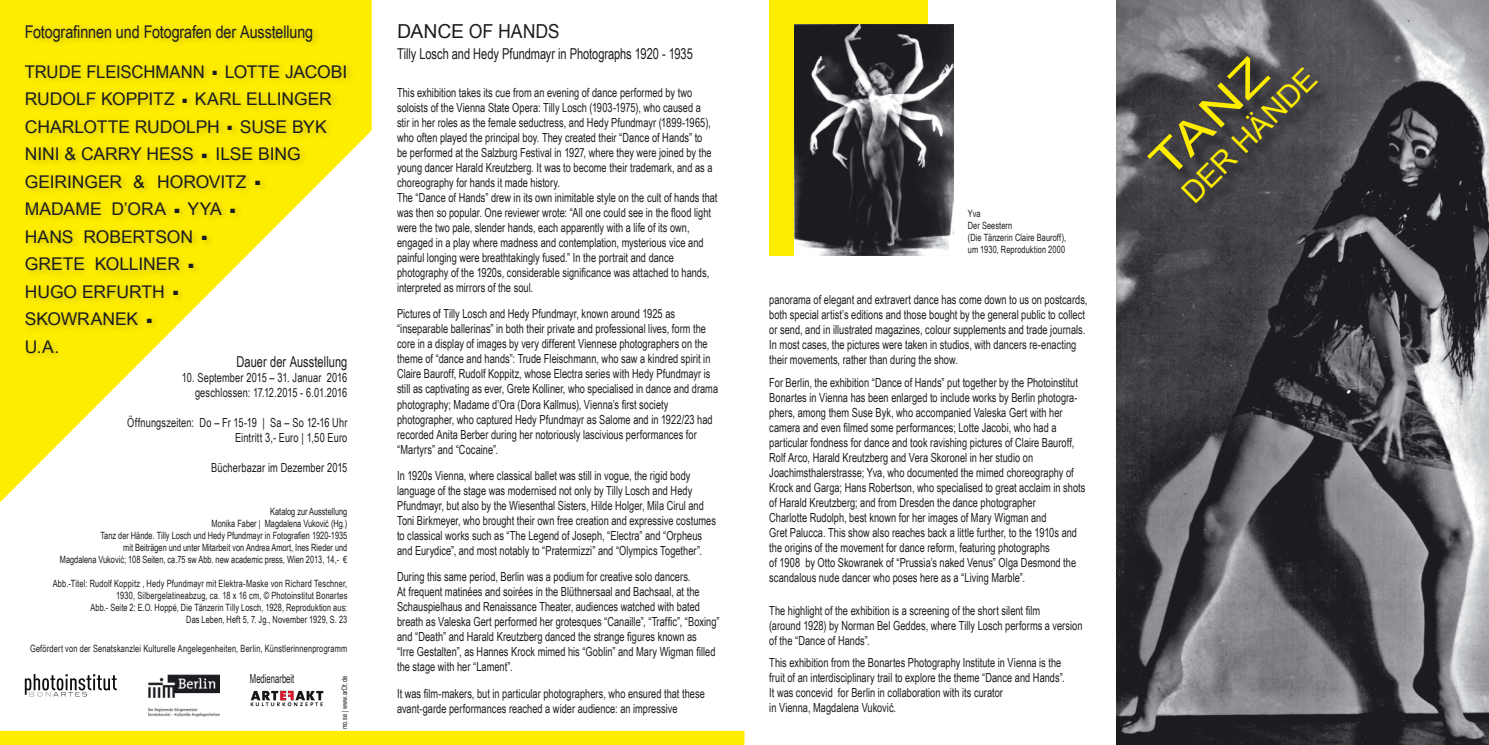
<style>
.page{position:relative;width:1489px;height:745px;background:#fff}
.page>*{position:absolute;margin:0;border:0;box-sizing:border-box;transform-origin:0 0}
.t1{font:45px "Dok Champa";color:#1b1c20}
.t2{font:45px "Dok Champa";color:#ffed00;scale:1.25 1}
.t3{font:45px "Dok Champa";color:#1b1c20;scale:.9 1}
.t4{font:30px "Dok Champa";color:#ffed00}
.t5{font:19.25px "Dok Champa";color:#1b1c20}
.t6{font:19.25px "Dok Champa";color:#1b1c20;scale:.91 1}
.t7{font:17.5px "Dok Champa";letter-spacing:-.005em;color:#1b1c20}
.t8{font:17.5px "Arial Narrow";letter-spacing:-.005em;color:#1b1c20}
.t9{font:17.5px "Dok Champa";letter-spacing:-.005em;color:#1b1c20;scale:.95 1}
.t10{font:15px "Arial Narrow";letter-spacing:-.005em;color:#1b1c20;scale:.9 1}
.t11{font:12.5px/15px "Arial Narrow";letter-spacing:.005em;color:#1b1c20;scale:.9 1}
.t12{font:12.5px "Arial Narrow";letter-spacing:.005em;color:#1b1c20;scale:.75 1}
.t13{font:10px/12px "Arial Narrow";letter-spacing:.01em;color:#1b1c20;text-align:right;scale:.9 1}
.t14{font:7.5px "Arial Narrow";letter-spacing:.02em;color:#1b1c20;scale:.9 1}
</style>
<div class="page">
<img style="left:1116px;top:0;width:372px;height:744px">
<svg style="left:0;top:0;width:371px;height:502px"></svg>
<svg style="left:371px;top:0;width:1px;height:131px"></svg>
<div style="left:1148px;top:57px;width:183px;height:160px;background:#1b1c20;opacity:.75"></div>
<div style="left:769px;top:0;width:159px;height:255px;background:#ffed00"></div>
<img style="left:794px;top:25px;width:159px;height:230px">
<svg style="left:0;top:730px;width:744px;height:14px"></svg>
<svg style="left:25px;top:674px;width:92px;height:22px"></svg>
<img style="left:148px;top:674px;width:71px;height:41px">
<img style="left:250px;top:690px;width:74px;height:16px">
<div style="left:21px;top:21px;width:333px;height:341px;background:#1b1c20;opacity:.25"></div>
<h3 class="t8" style="left:25px;top:19px;width:290px">Fotografinnen und Fotografen der Ausstellung</h3>
<h3 class="t9" style="left:25px;top:58px;width:166px">TRUDE FLEISCH MANN</h3>
<h1 class="t3" style="left:209px;top:26px;width:14px">.</h1>
<h3 class="t7" style="left:225px;top:58px;width:34px">LOTTE</h3>
<h3 class="t7" style="left:285px;top:58px;width:64px">JACOBI</h3>
<h3 class="t7" style="left:25px;top:86px;width:140px">RUDOLF KOPPITZ</h3>
<h1 class="t3" style="left:179px;top:53px;width:14px">.</h1>
<h3 class="t7" style="left:195px;top:86px;width:126px">KARL ELLINGER</h3>
<h3 class="t7" style="left:25px;top:113px;width:26px">CHAR</h3>
<h3 class="t7" style="left:75px;top:113px;width:34px">LOTTE</h3>
<h3 class="t7" style="left:135px;top:113px;width:84px">RUDOLPH</h3>
<h1 class="t3" style="left:224px;top:81px;width:14px">.</h1>
<h3 class="t7" style="left:240px;top:113px;width:88px">SUSE BYK</h3>
<h3 class="t7" style="left:25px;top:141px;width:82px">NINI &amp; CARR</h3>
<h3 class="t7" style="left:130px;top:141px;width:65px">Y HESS</h3>
<h1 class="t1" style="left:198px;top:108px;width:14px">.</h1>
<h3 class="t7" style="left:216px;top:141px;width:87px">ILSE BING</h3>
<h3 class="t7" style="left:25px;top:168px;width:86px">GEIRINGER</h3>
<h3 class="t7" style="left:133px;top:168px;width:104px">&amp; HOROVITZ</h3>
<h1 class="t1" style="left:251px;top:136px;width:14px">.</h1>
<h3 class="t7" style="left:25px;top:196px;width:130px">MADAME D’ORA</h3>
<h1 class="t1" style="left:171px;top:163px;width:14px">.</h1>
<h3 class="t7" style="left:187px;top:196px;width:36px">YYA</h3>
<h1 class="t1" style="left:227px;top:163px;width:14px">.</h1>
<h3 class="t7" style="left:25px;top:223px;width:13px">HAN</h3>
<h3 class="t7" style="left:62px;top:223px;width:72px">S ROBERT</h3>
<h3 class="t7" style="left:155px;top:223px;width:37px">SON</h3>
<h1 class="t1" style="left:198px;top:191px;width:14px">.</h1>
<h3 class="t7" style="left:25px;top:251px;width:26px">GRETE</h3>
<h3 class="t7" style="left:95px;top:251px;width:62px">KOLLINER</h3>
<h1 class="t1" style="left:185px;top:218px;width:14px">.</h1>
<h3 class="t7" style="left:25px;top:278px;width:117px">H UGO ERFURTH</h3>
<h1 class="t1" style="left:170px;top:246px;width:14px">.</h1>
<h3 class="t7" style="left:25px;top:306px;width:66px">SKOWRANE</h3>
<h3 class="t7" style="left:127px;top:306px;width:13px">K</h3>
<h1 class="t1" style="left:143px;top:273px;width:14px">.</h1>
<h3 class="t7" style="left:25px;top:333px;width:36px">U.A.</h3>
<p class="t10" style="left:236px;top:351px;width:125px">Dauer der Ausstellung</p>
<p class="t11" style="left:182px;top:370px;width:185px;text-align:right">10. September 2015 – 31. Januar 2016 geschlossen: 17.12.2015 - 6.01.2016</p>
<p class="t11" style="left:127px;top:415px;width:246px;text-align:right">Öffnungszeiten: Do – Fr 15-19 | Sa – So 12-16 Uhr<br>Eintritt 3,- Euro | 1,50 Euro</p>
<p class="t11" style="left:211px;top:460px;width:153px">Bücherbazar im Dezember 2015</p>
<p class="t13" style="left:60px;top:504px;width:321px">Katalog zur Ausstellung<br>Monika Faber | Magdalena Vuković (Hg.)<br>Tanz der Hände. Tilly Losch und Hedy Pfundmayr in Fotografien 1920-1935<br>mit Beiträgen und unter Mitarbeit von Andrea Amort, Ines Rieder und<br>Magdalena Vuković; 108 Seiten, ca.75 sw Abb. new academic press, Wien 2013, 14,- €</p>
<p class="t13" style="left:53px;top:576px;width:329px">Abb.-Titel: Rudolf Koppitz , Hedy Pfundmayr mit Elektra-Maske von Richard Teschner, 1930, Silbergelatineabzug, ca. 18 x 16 cm, © Photoinstitut Bonartes<br>Abb.- Seite 2: E.O. Hoppé, Die Tänzerin Tilly Losch, 1928, Reproduktion aus:<br>Das Leben, Heft 5, 7. Jg., November 1929, S. 23</p>
<p class="t13" style="left:30px;top:642px;width:354px">Gefördert von der Senatskanzlei Kulturelle Angelegenheiten, Berlin, Künstlerinnenprogramm</p>
<p class="t12" style="left:250px;top:669px;width:61px">Medienarbeit</p>
<p class="t14" style="left:339px;top:729px;width:61px;rotate:-90deg">mo.se | www.arDt.de</p>
<h3 class="t5" style="left:397px;top:17px;width:14px">DAN</h3>
<h3 class="t5" style="left:437px;top:17px;width:74px">CE OF HAND</h3>
<h3 class="t6" style="left:548px;top:17px;width:15px">S</h3>
<p class="t10" style="left:397px;top:43px;width:330px">Tilly Losch and Hedy Pfundmayr in Photographs 1920 - 1935</p>
<p class="t11" style="left:397px;top:84px;width:357px">This exhibition takes its cue from an evening of dance performed by two soloists of the Vienna State Opera: Tilly Losch (1903-1975), who caused a<br>stir in her roles as the female seductress, and Hedy Pfundmayr (1899-1965), who often played the principal boy. They created their “Dance of Hands” to<br>be performed at the Salzburg Festival in 1927, where they were joined by the young dancer Harald Kreutzberg. It was to become their trademark, and as a choreography for hands it made history.<br>The “Dance of Hands” drew in its own inimitable style on the cult of hands that was then so popular. One reviewer wrote: “All one could see in the flood light were the two pale, slender hands, each apparently with a life of its own, engaged in a play where madness and contemplation, mysterious vice and painful longing were breathtakingly fused.” In the portrait and dance photography of the 1920s, considerable significance was attached to hands, interpreted as mirrors of the soul.</p>
<p class="t11" style="left:397px;top:306px;width:358px">Pictures of Tilly Losch and Hedy Pfundmayr, known around 1925 as “inseparable ballerinas” in both their private and professional lives, form the core in a display of images by very different Viennese photographers on the theme of “dance and hands”: Trude Fleischmann, who saw a kindred spirit in Claire Bauroff, Rudolf Koppitz, whose Electra series with Hedy Pfundmayr is still as captivating as ever, Grete Kolliner, who specialised in dance and drama photography; Madame d’Ora (Dora Kallmus), Vienna’s first society photographer, who captured Hedy Pfundmayr as Salome and in 1922/23 had recorded Anita Berber during her notoriously lascivious performances for “Martyrs” and “Cocaine”.</p>
<p class="t11" style="left:397px;top:467px;width:356px">In 1920s Vienna, where classical ballet was still in vogue, the rigid body language of the stage was modernised not only by Tilly Losch and Hedy Pfundmayr, but also by the Wiesenthal Sisters, Hilde Holger, Mila Cirul and Toni Birkmeyer, who brought their own free creation and expressive costumes to classical works such as “The Legend of Joseph, “Electra” and “Orpheus and Eurydice”, and most notably to “Pratermizzi” and “Olympics Together”.</p>
<p class="t11" style="left:397px;top:568px;width:360px">During this same period, Berlin was a podium for creative solo dancers.<br>At frequent matinées and soirées in the Blüthnersaal and Bachsaal, at the Schauspielhaus and Renaissance Theater, audiences watched with bated breath as Valeska Gert performed her grotesques “Canaille”, “Traffic”, “Boxing” and “Death” and Harald Kreutzberg danced the strange figures known as<br>“Irre Gestalten”, as Hannes Krock mimed his “Goblin” and Mary Wigman filled the stage with her “Lament”.</p>
<p class="t11" style="left:397px;top:684px;width:343px">It was film-makers, but in particular photographers, who ensured that these avant-garde performances reached a wider audience: an impressive</p>
<p class="t13" style="left:967px;top:207px;width:111px;text-align:left">Yva<br>Der Seestern<br>(Die Tänzerin Claire Bauroff), um 1930, Reproduktion 2000</p>
<p class="t11" style="left:769px;top:292px;width:355px">panorama of elegant and extravert dance has come down to us on postcards, both special artist’s editions and those bought by the general public to collect or send, and in illustrated magazines, colour supplements and trade journals.<br>In most cases, the pictures were taken in studios, with dancers re-enacting their movements, rather than during the show.</p>
<p class="t11" style="left:769px;top:374px;width:352px">For Berlin, the exhibition “Dance of Hands” put together by the Photoinstitut Bonartes in Vienna has been enlarged to include works by Berlin photogra&shy;phers, among them Suse Byk, who accompanied Valeska Gert with her camera and even filmed some performances; Lotte Jacobi, who had a particular fondness for dance and took ravishing pictures of Claire Bauroff, Rolf Arco, Harald Kreutzberg and Vera Skoronel in her studio on Joachimsthalerstrasse; Yva, who documented the mimed choreography of Krock and Garga; Hans Robertson, who specialised to great acclaim in shots of Harald Kreutzberg; and from Dresden the dance photographer<br>Charlotte Rudolph, best known for her images of Mary Wigman and<br>Gret Palucca. This show also reaches back a little further, to the 1910s and the origins of the movement for dance reform, featuring photographs<br>of 1908 by Otto Skowranek of “Prussia’s naked Venus” Olga Desmond the scandalous nude dancer who poses here as a “Living Marble”.</p>
<p class="t11" style="left:769px;top:602px;width:349px">The highlight of the exhibition is a screening of the short silent film<br>(around 1928) by Norman Bel Geddes, where Tilly Losch performs a version of the “Dance of Hands”.</p>
<p class="t11" style="left:769px;top:654px;width:330px">This exhibition from the Bonartes Photography Institute in Vienna is the fruit of an interdisciplinary trail to explore the theme “Dance and Hands”.<br>It was concevid for Berlin in collaboration with its curator<br>in Vienna, Magdalena Vuković.</p>
<h1 class="t2" style="left:1134px;top:145px;width:118px;rotate:-45deg">TANZ</h1>
<h2 class="t4" style="left:1171px;top:182px;width:178px;rotate:-45deg">DER HÄNDE</h2>
</div>
